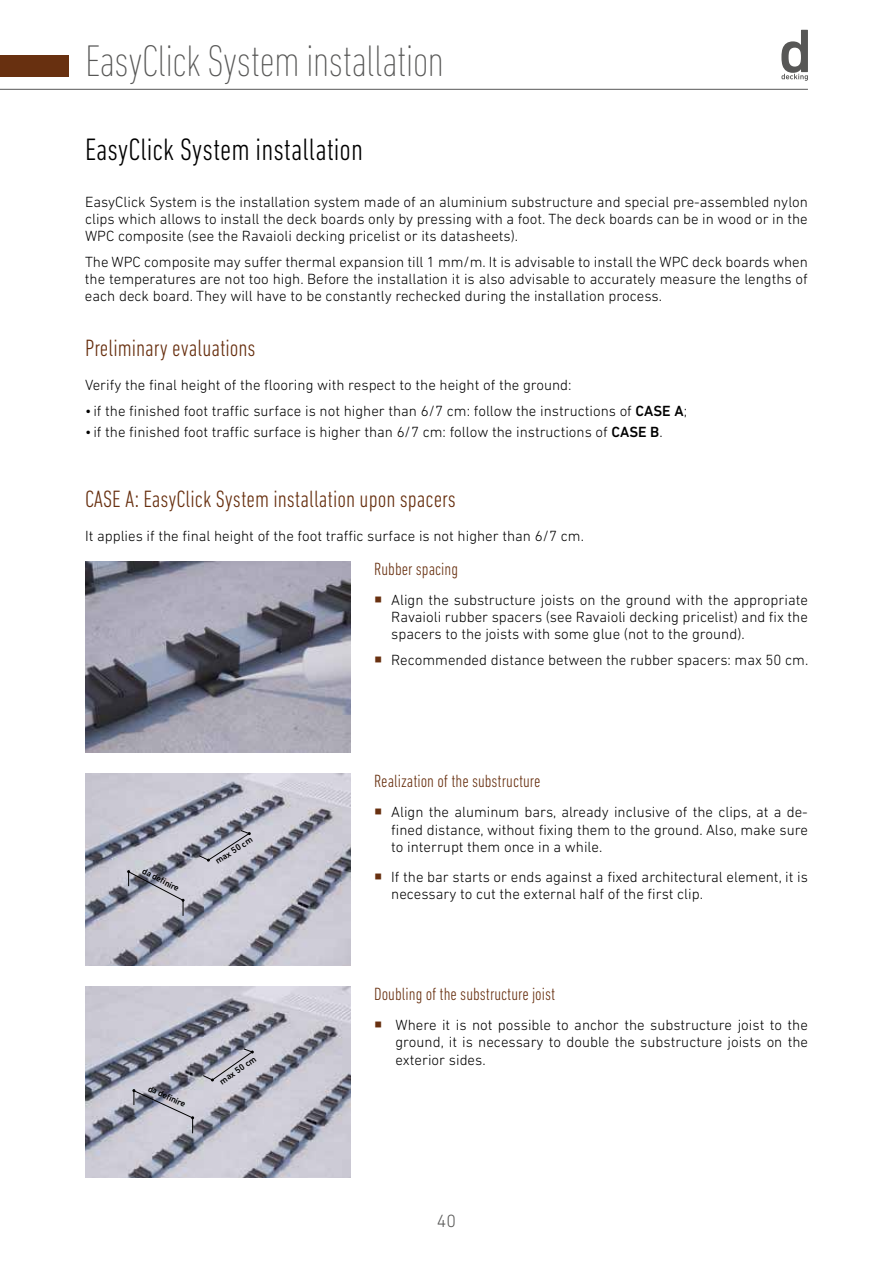
<style>
.page{position:relative;width:893px;height:1263px;background:#fff}
.page>*{position:absolute;margin:0;border:0;box-sizing:border-box;transform-origin:0 0}
.t1{font:200 condensed 45px "DIN Next LT Pro";letter-spacing:-.02em;color:#575756}
.t2{font:300 condensed 31.5px "DIN Next LT Pro";color:#000}
.t3{font:300 condensed 24px "DIN Next LT Pro";color:#683010}
.t4{font:300 condensed 18px "DIN Next LT Pro";color:#683010}
.t5{font:300 18px "DIN Next LT Pro";color:#575756}
.t6{font:300 15px/17.2px "DIN Next LT Pro";color:#000;text-align:justify}
.t7{font:500 9px "DIN Next LT Pro";color:#000}
.s1{font-weight:500}
.s2{color:#683010}
</style>
<div class="page">
<img style="left:85px;top:774px;width:266px;height:191px">
<img style="left:85px;top:986px;width:266px;height:192px">
<img style="left:85px;top:561px;width:266px;height:192px">
<svg style="left:127px;top:870px;width:58px;height:46px;background:#b1b1bd"></svg>
<svg style="left:132px;top:1089px;width:62px;height:44px;background:#b2b2be"></svg>
<svg style="left:198px;top:829px;width:53px;height:33px;background:#a9aab6"></svg>
<svg style="left:202px;top:1048px;width:52px;height:33px;background:#aaaab6"></svg>
<svg style="left:781px;top:30px;width:27px;height:51px"></svg>
<hr style="left:0;top:89px;width:808px;height:1px;background:#575756">
<div style="left:0;top:55px;width:68px;height:22px;background:#683010"></div>
<h1 class="t1" style="left:85px;top:36px;width:361px">EasyClick System installation</h1>
<h2 class="t2" style="left:85px;top:131px;width:279px">EasyClick System installation</h2>
<p class="t6" style="left:85px;top:193px;width:724px">EasyClick System is the installation system made of an aluminium substructure and special pre-assembled nylon clips which allows to install the deck boards only by pressing with a foot. The deck boards can be in wood or in the WPC composite (see the Ravaioli decking pricelist or its datasheets).</p>
<p class="t6" style="left:85px;top:253px;width:724px">The WPC composite may suffer thermal expansion till 1 mm/m. It is advisable to install the WPC deck boards when the temperatures are not too high. Before the installation it is also advisable to accurately measure the lengths of each deck board. They will have to be constantly rechecked during the installation process.</p>
<h3 class="t3" style="left:85px;top:334px;width:172px">Preliminary evaluations</h3>
<p class="t6" style="left:85px;top:376px;width:488px">Verify the final height of the flooring with respect to the height of the ground:</p>
<p class="t6" style="left:85px;top:402px;width:603px">• if the finished foot traffic surface is not higher than 6/7 cm: follow the instructions of <span class="s1">CASE A</span>;</p>
<p class="t6" style="left:85px;top:423px;width:579px">• if the finished foot traffic surface is higher than 6/7 cm: follow the instructions of <span class="s1">CASE B</span>.</p>
<h3 class="t3" style="left:85px;top:485px;width:372px">CASE A: EasyClick System installation upon spacers</h3>
<p class="t6" style="left:85px;top:527px;width:500px">It applies if the final height of the foot traffic surface is not higher than 6/7 cm.</p>
<p class="t7" style="left:145px;top:866px;width:42px;rotate:27deg">da defi nire</p>
<p class="t7" style="left:213px;top:857px;width:44px;rotate:-33deg">max 50 cm</p>
<p class="t7" style="left:151px;top:1083px;width:42px;rotate:25deg">da defi nire</p>
<p class="t7" style="left:217px;top:1078px;width:44px;rotate:-35deg">max 50 cm</p>
<p class="t4" style="left:374px;top:558px;width:85px">Rubber spacing</p>
<p class="t6" style="left:391px;top:591px;width:418px;text-indent:-17px"><span class="s2">○</span> Align the substructure joists on the ground with the appropriate Ravaioli rubber spacers (see Ravaioli decking pricelist) and fix the spacers to the joists with some glue (not to the ground).</p>
<p class="t6" style="left:374px;top:651px;width:436px"><span class="s2">○</span> Recommended distance between the rubber spacers: max 50 cm.</p>
<p class="t4" style="left:374px;top:771px;width:168px">Realization of the substructure</p>
<p class="t6" style="left:391px;top:803px;width:418px;text-indent:-17px"><span class="s2">○</span> Align the aluminum bars, already inclusive of the clips, at a de&shy;fined distance, without fixing them to the ground. Also, make sure to interrupt them once in a while.</p>
<p class="t6" style="left:391px;top:868px;width:418px;text-indent:-17px"><span class="s2">○</span> If the bar starts or ends against a fixed architectural element, it is necessary to cut the external half of the first clip.</p>
<p class="t4" style="left:374px;top:984px;width:183px">Doubling of the substructure joist</p>
<p class="t6" style="left:395px;top:1016px;width:414px;text-indent:-21px"><span class="s2">○</span> Where it is not possible to anchor the substructure joist to the ground, it is necessary to double the substructure joists on the exterior sides.</p>
<p class="t5" style="left:437px;top:1211px;width:21px">40</p>
</div>
